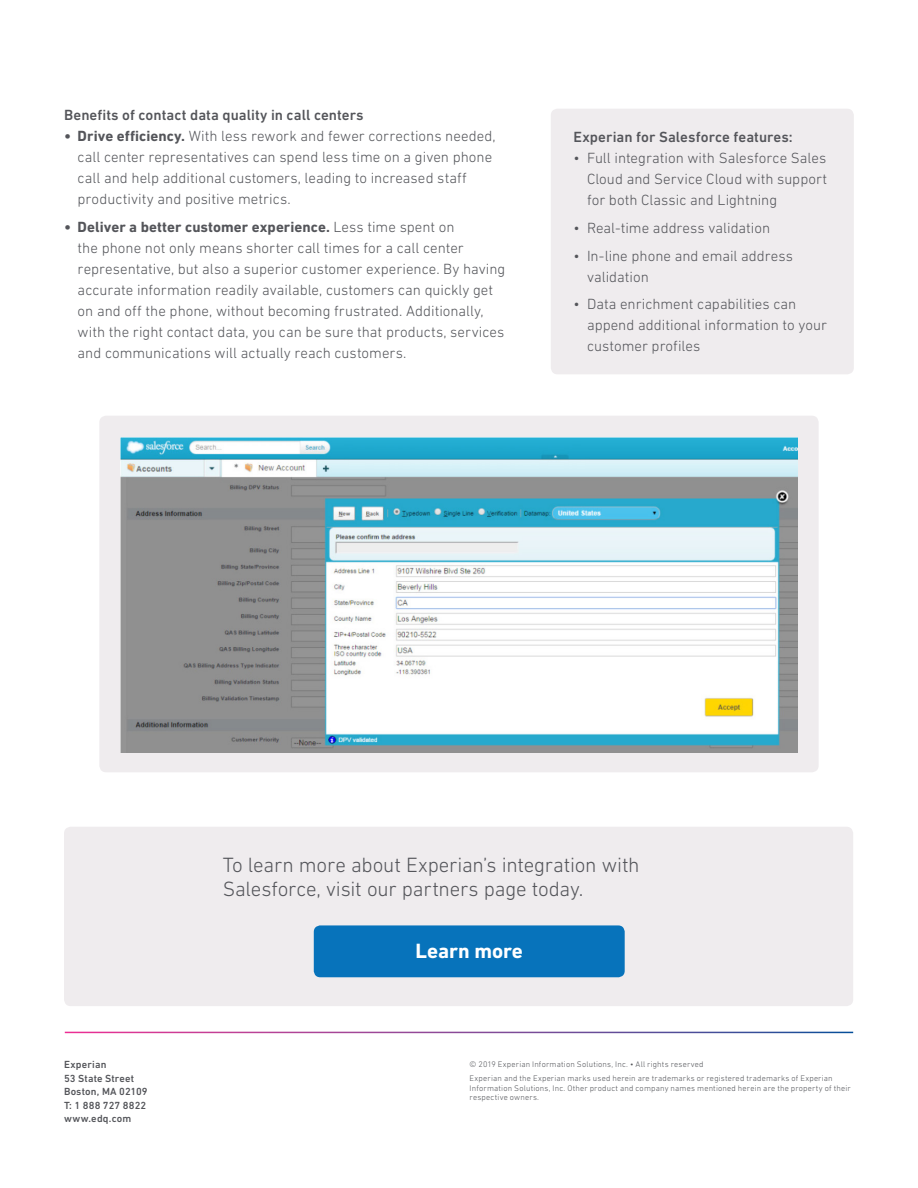
<style>
.page{position:relative;width:918px;height:1188px;background:#fff}
.page>*{position:absolute;margin:0;border:0;box-sizing:border-box;transform-origin:0 0}
.Headline_14_16{font:300 21px/24px "DIN Next W1 G";letter-spacing:-.01em;color:#54555a}
.t1{font:700 21px "DIN Next W1 G";letter-spacing:-.005em;color:#fff}
.t2{font:300 15px/21px "DIN Next W1 G";color:#54555a}
.Subhead_10_14{font:500 15px "DIN Next W1 G";letter-spacing:.005em;color:#54555a}
.Footer_address_7_9{font:500 10.5px "DIN Next W1 G";letter-spacing:.015em;color:#54555a}
.Footer_5_5_6_5{font:300 8.25px/9.8px "DIN Next W1 G";letter-spacing:.02em;color:#54555a}
.s1{font-weight:700}
</style>
<div class="page">
<div style="left:99px;top:416px;width:720px;height:356px;background:#efecee;border-radius:7px"></div>
<div style="left:551px;top:109px;width:303px;height:265px;background:#efecee;border-radius:7px"></div>
<img style="left:120px;top:437px;width:678px;height:315px">
<div style="left:64px;top:827px;width:789px;height:179px;background:#efecee;border-radius:7px"></div>
<div style="left:314px;top:925px;width:311px;height:52px;background:#0773bb;border-radius:6px"></div>
<p class="Subhead_10_14" style="left:64px;top:106px;width:301px">Benefits of contact data quality in call centers</p>
<p class="t2" style="left:78px;top:125px;width:420px;text-indent:-14px"><span class="s1">• Drive efficiency.</span> With less rework and fewer corrections needed, call center representatives can spend less time on a given phone call and help additional customers, leading to increased staff productivity and positive metrics.</p>
<p class="t2" style="left:78px;top:216px;width:429px;text-indent:-14px"><span class="s1">• Deliver a better customer experience.</span> Less time spent on<br>the phone not only means shorter call times for a call center representative, but also a superior customer experience. By having accurate information readily available, customers can quickly get on and off the phone, without becoming frustrated. Additionally, with the right contact data, you can be sure that products, services and communications will actually reach customers.</p>
<p class="Subhead_10_14" style="left:574px;top:128px;width:221px">Experian for Salesforce features:</p>
<p class="t2" style="left:587px;top:147px;width:242px;text-align:justify;text-indent:-14px">• Full integration with Salesforce Sales Cloud and Service Cloud with support for both Classic and Lightning</p>
<p class="t2" style="left:574px;top:217px;width:198px">• Real-time address validation</p>
<p class="t2" style="left:587px;top:245px;width:208px;text-indent:-14px">• In-line phone and email address validation</p>
<p class="t2" style="left:587px;top:294px;width:241px;text-indent:-14px">• Data enrichment capabilities can append additional information to your customer profiles</p>
<p class="Headline_14_16" style="left:223px;top:852px;width:418px">To learn more about Experian’s integration with<br>Salesforce, visit our partners page today.</p>
<p class="Footer_address_7_9" style="left:64px;top:1059px;width:44px">Experian</p>
<p class="Footer_address_7_9" style="left:64px;top:1072px;width:72px">53 State Street</p>
<p class="Footer_address_7_9" style="left:64px;top:1086px;width:85px">Boston, MA 02109</p>
<p class="Footer_address_7_9" style="left:64px;top:1099px;width:84px">T: 1 888 727 8822</p>
<p class="Footer_address_7_9" style="left:64px;top:1113px;width:69px">www.edq.com</p>
<p class="t1" style="left:415px;top:939px;width:109px">Learn more</p>
<p class="Footer_5_5_6_5" style="left:470px;top:1059px;width:236px">© 2019 Experian Information Solutions, Inc. • All rights reserved</p>
<p class="Footer_5_5_6_5" style="left:470px;top:1073px;width:383px">Experian and the Experian marks used herein are trademarks or registered trademarks of Experian<br>Information Solutions, Inc. Other product and company names mentioned herein are the property of their respective owners.</p>
</div>
